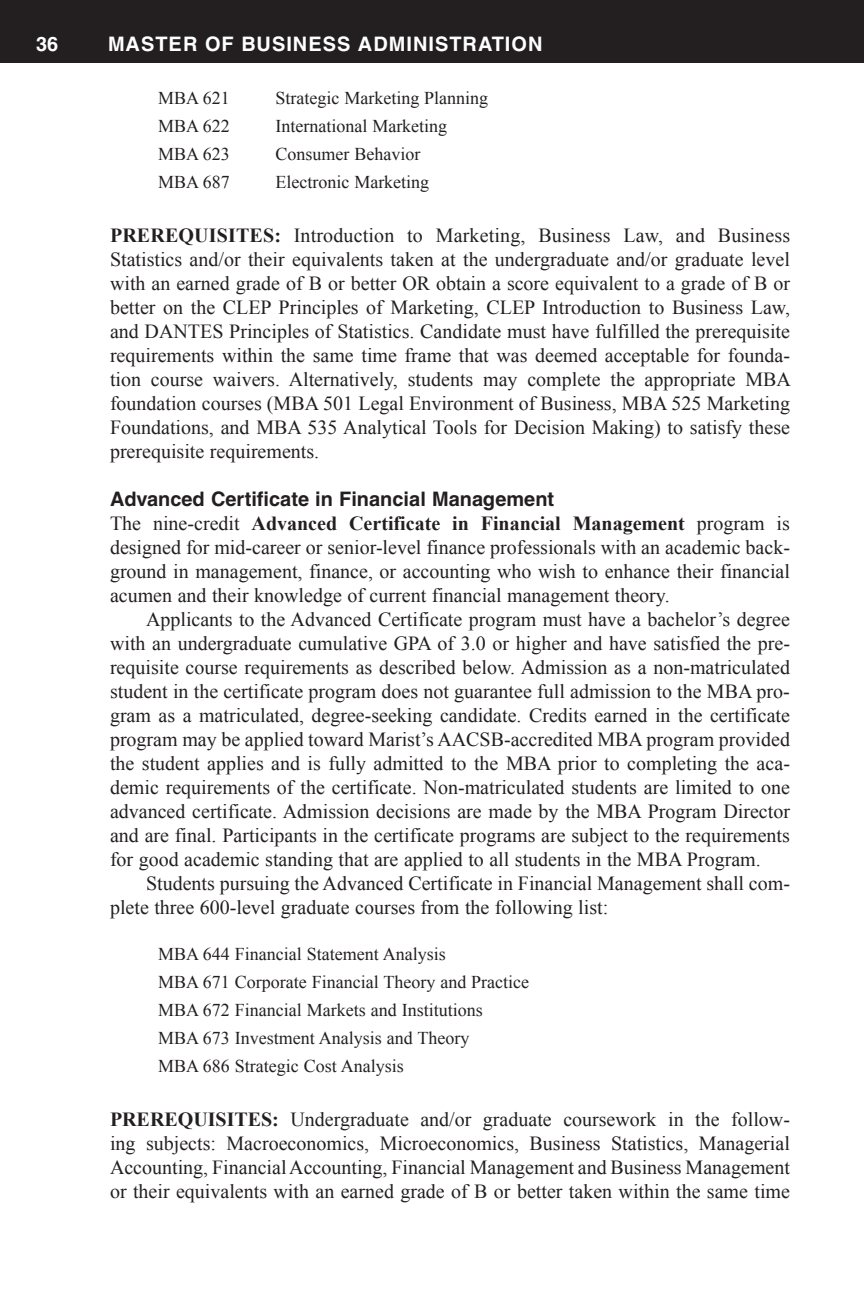
<style>
.page{position:relative;width:864px;height:1296px;background:#fff}
.page>*{position:absolute;margin:0;border:0;box-sizing:border-box;transform-origin:0 0}
.First_Paragraph{font:20px/24px "Times New Roman";color:#231f20;text-align:justify}
.Second_Paragraph{font:20px/24px "Times New Roman";color:#231f20;text-align:justify}
.C_Head_-_U___L{font:700 20px "Helvetica";color:#231f20}
.t1{font:700 20px "Helvetica";letter-spacing:.05em;color:#fff}
.Course_Credit_Listin{font:18px "Times New Roman";color:#231f20}
.s1{font-weight:700}
</style>
<div class="page">
<div style="left:0;top:0;width:864px;height:63px;background:#231f20"></div>
<p class="t1" style="left:36px;top:32px;width:24px">36</p>
<p class="t1" style="left:108px;top:32px;width:436px">Master of Business Administration</p>
<p class="Course_Credit_Listin" style="left:158px;top:86px;width:73px">MBA 621</p>
<p class="Course_Credit_Listin" style="left:275px;top:86px;width:214px">Strategic Marketing Planning</p>
<p class="Course_Credit_Listin" style="left:158px;top:114px;width:73px">MBA 622</p>
<p class="Course_Credit_Listin" style="left:275px;top:114px;width:173px">International Marketing</p>
<p class="Course_Credit_Listin" style="left:158px;top:142px;width:73px">MBA 623</p>
<p class="Course_Credit_Listin" style="left:275px;top:142px;width:146px">Consumer Behavior</p>
<p class="Course_Credit_Listin" style="left:158px;top:170px;width:73px">MBA 687</p>
<p class="Course_Credit_Listin" style="left:275px;top:170px;width:155px">Electronic Marketing</p>
<p class="First_Paragraph" style="left:110px;top:223px;width:683px"><span class="s1">PREREQUISITES:</span> Introduction to Marketing, Business Law, and Business Statistics and/or their equivalents taken at the undergraduate and/or graduate level with an earned grade of B or better OR obtain a score equivalent to a grade of B or better on the CLEP Principles of Marketing, CLEP Introduction to Business Law, and DANTES Principles of Statistics. Candidate must have fulfilled the prerequisite requirements within the same time frame that was deemed acceptable for founda&shy;tion course waivers. Alternatively, students may complete the appropriate MBA foundation courses (MBA 501 Legal Environment of Business, MBA 525 Marketing Foundations, and MBA 535 Analytical Tools for Decision Making) to satisfy these prerequisite requirements.</p>
<p class="C_Head_-_U___L" style="left:110px;top:487px;width:446px">Advanced Certificate in Financial Management</p>
<p class="First_Paragraph" style="left:110px;top:511px;width:682px">The nine-credit <span class="s1">Advanced Certificate in Financial Management</span> program is designed for mid-career or senior-level finance professionals with an academic back&shy;ground in management, finance, or accounting who wish to enhance their financial acumen and their knowledge of current financial management theory.</p>
<p class="Second_Paragraph" style="left:110px;top:607px;width:682px;text-indent:36px">Applicants to the Advanced Certificate program must have a bachelor’s degree with an undergraduate cumulative GPA of 3.0 or higher and have satisfied the pre&shy;requisite course requirements as described below. Admission as a non-matriculated student in the certificate program does not guarantee full admission to the MBA pro&shy;gram as a matriculated, degree-seeking candidate. Credits earned in the certificate program may be applied toward Marist’s AACSB-accredited MBA program provided the student applies and is fully admitted to the MBA prior to completing the aca&shy;demic requirements of the certificate. Non-matriculated students are limited to one advanced certificate. Admission decisions are made by the MBA Program Director and are final. Participants in the certificate programs are subject to the requirements for good academic standing that are applied to all students in the MBA Program.</p>
<p class="Second_Paragraph" style="left:110px;top:871px;width:681px;text-indent:36px">Students pursuing the Advanced Certificate in Financial Management shall com&shy;plete three 600-level graduate courses from the following list:</p>
<p class="Course_Credit_Listin" style="left:158px;top:942px;width:289px">MBA 644 Financial Statement Analysis</p>
<p class="Course_Credit_Listin" style="left:158px;top:970px;width:373px">MBA 671 Corporate Financial Theory and Practice</p>
<p class="Course_Credit_Listin" style="left:158px;top:998px;width:326px">MBA 672 Financial Markets and Institutions</p>
<p class="Course_Credit_Listin" style="left:158px;top:1026px;width:313px">MBA 673 Investment Analysis and Theory</p>
<p class="Course_Credit_Listin" style="left:158px;top:1054px;width:247px">MBA 686 Strategic Cost Analysis</p>
<p class="First_Paragraph" style="left:110px;top:1107px;width:682px"><span class="s1">PREREQUISITES:</span> Undergraduate and/or graduate coursework in the follow&shy;ing subjects: Macroeconomics, Microeconomics, Business Statistics, Managerial Accounting, Financial Accounting, Financial Management and Business Management or their equivalents with an earned grade of B or better taken within the same time</p>
</div>
